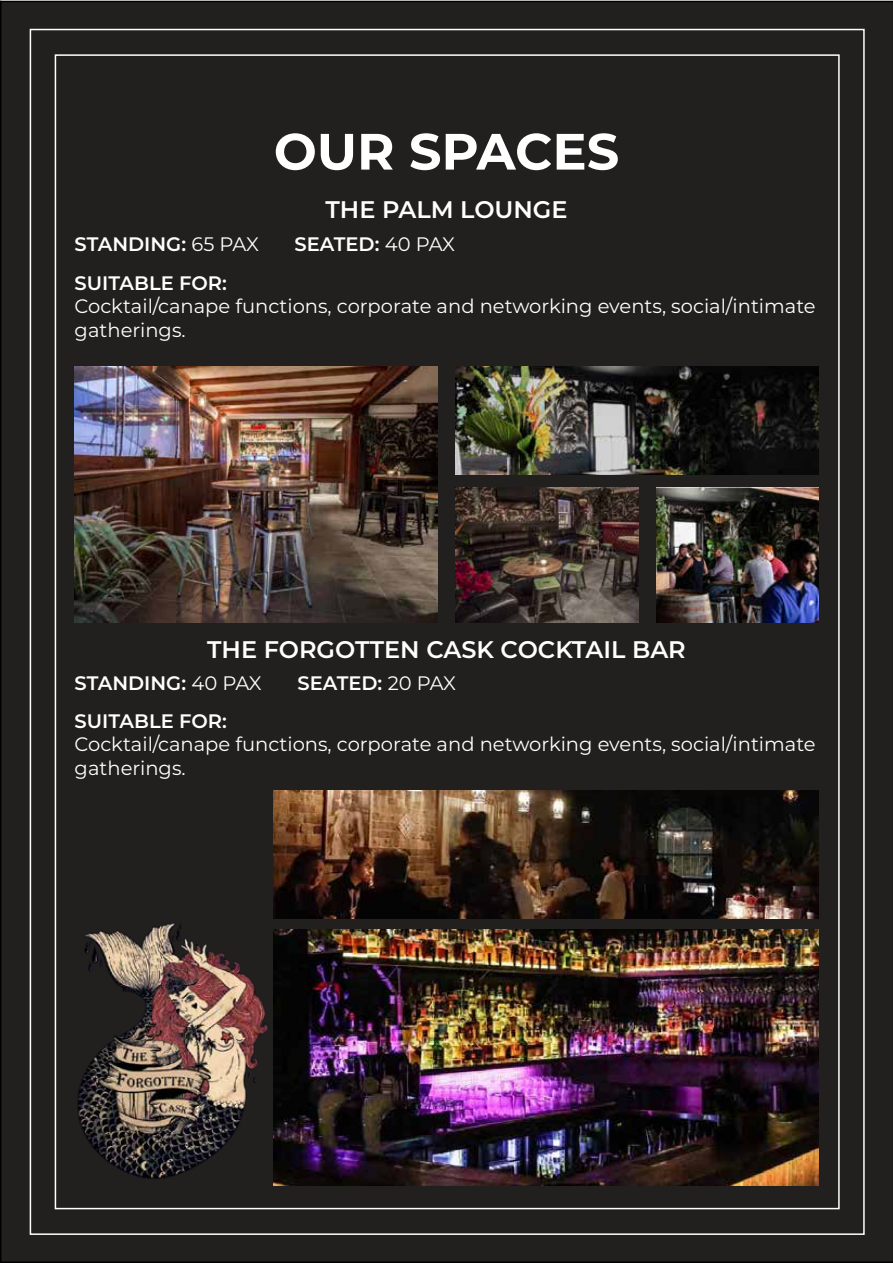
<style>
.page{position:relative;width:893px;height:1263px;background:#fff}
.page>*{position:absolute;margin:0;border:0;box-sizing:border-box;transform-origin:0 0}
.t1{font:700 51px "Montserrat";color:#fff}
.t2{font:600 24px "Montserrat";color:#fff}
.t3{font:19.5px/23.4px "Montserrat";color:#fff}
.t4{font:600 19.5px "Montserrat";color:#fff}
.s1{font-weight:400}
</style>
<div class="page">
<div style="left:0;top:1px;width:893px;height:1262px;background:#221f1f"></div>
<img style="left:73px;top:918px;width:200px;height:267px">
<img style="left:75px;top:366px;width:362px;height:256px">
<img style="left:455px;top:366px;width:363px;height:108px">
<img style="left:455px;top:488px;width:183px;height:134px">
<img style="left:656px;top:488px;width:162px;height:134px">
<img style="left:273px;top:929px;width:545px;height:256px">
<img style="left:273px;top:791px;width:545px;height:127px">
<h1 class="t1" style="left:274px;top:115px;width:347px">OUR SPACES</h1>
<p class="t2" style="left:325px;top:193px;width:244px">THE PALM LOUNGE</p>
<p class="t4" style="left:75px;top:231px;width:186px">STANDING: <span class="s1">65 PAX</span></p>
<p class="t4" style="left:295px;top:231px;width:162px">SEATED: <span class="s1">40 PAX</span></p>
<p class="t4" style="left:75px;top:269px;width:154px">SUITABLE FOR:</p>
<p class="t3" style="left:75px;top:294px;width:743px">Cocktail/canape functions, corporate and networking events, social/intimate gatherings.</p>
<p class="t2" style="left:207px;top:632px;width:480px">THE FORGOTTEN CASK COCKTAIL BAR</p>
<p class="t4" style="left:75px;top:669px;width:189px">STANDING: <span class="s1">40 PAX</span></p>
<p class="t4" style="left:297px;top:669px;width:160px">SEATED: <span class="s1">20 PAX</span></p>
<p class="t4" style="left:75px;top:707px;width:154px">SUITABLE FOR:</p>
<p class="t3" style="left:75px;top:732px;width:743px">Cocktail/canape functions, corporate and networking events, social/intimate gatherings.</p>
</div>
